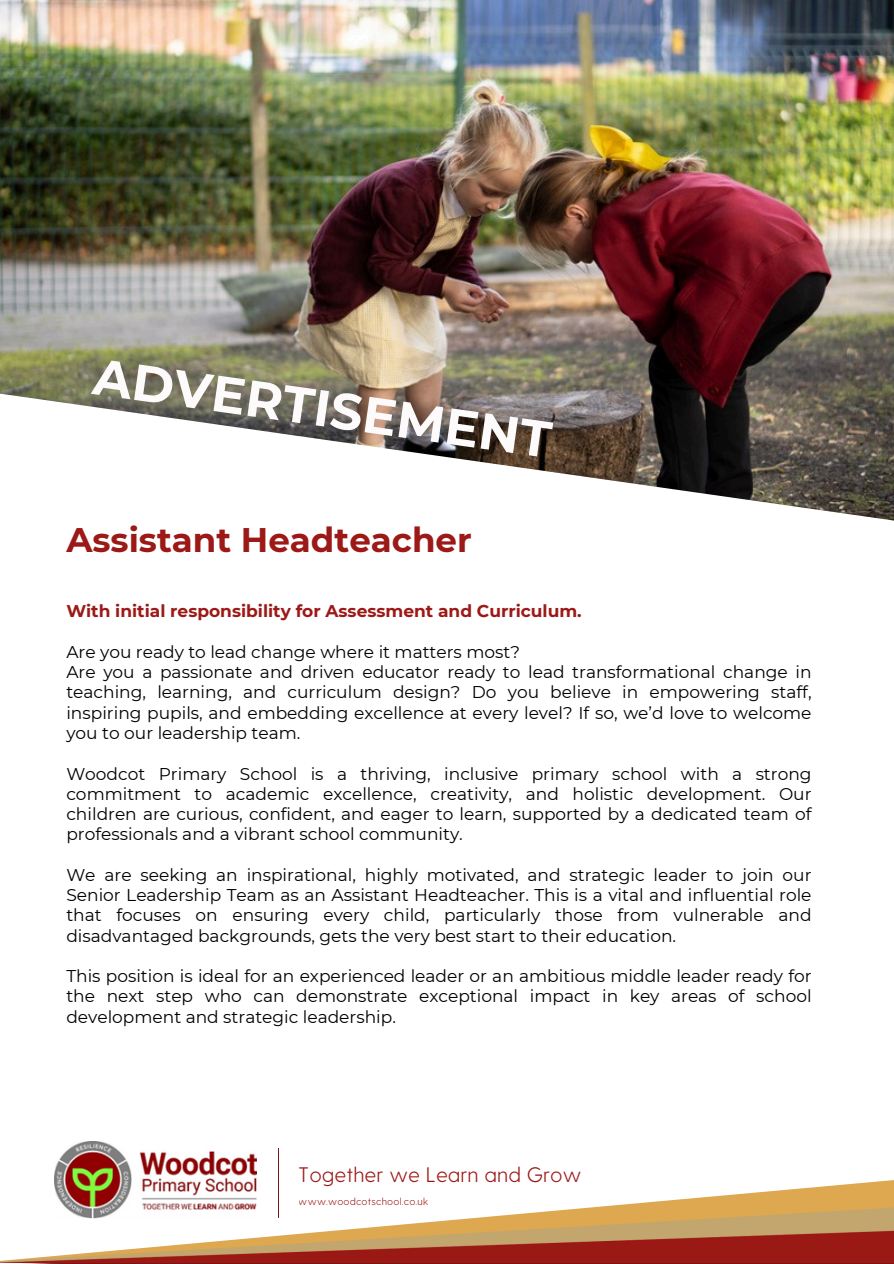
<style>
.page{position:relative;width:894px;height:1264px;background:#fff}
.page>*{position:absolute;margin:0;border:0;box-sizing:border-box;transform-origin:0 0}
.t1{font:700 51px "Montserrat";color:#fcfafa}
.t2{font:700 34.05px "Montserrat";color:#9c1917}
.t3{font:300 21px "Greycliff CF";color:#9c1917}
.t4{font:16.95px/20.2px "Montserrat";color:#000;text-align:justify}
.t5{font:700 16.95px "Montserrat";color:#9c1917}
.t6{font:300 10.05px "Greycliff CF";letter-spacing:.02em;color:#9c1917}
</style>
<div class="page">
<img style="left:0;top:0;width:893px;height:520px">
<img style="left:0;top:1262px;width:893px;height:1px">
<svg style="left:54px;top:1177px;width:839px;height:28px"></svg>
<svg style="left:88px;top:1205px;width:805px;height:25px"></svg>
<img style="left:0;top:1230px;width:893px;height:32px">
<hr style="left:266px;top:1125px;width:1px;height:73px;background:#fff">
<hr style="left:278px;top:1148px;width:1px;height:70px;background:#7a1616">
<img style="left:55px;top:1141px;width:201px;height:77px">
<h1 class="t1" style="left:98px;top:345px;width:463px;rotate:8deg">ADVERTISEMENT</h1>
<h2 class="t2" style="left:66px;top:519px;width:406px">Assistant Headteacher</h2>
<p class="t5" style="left:66px;top:601px;width:516px">With initial responsibility for Assessment and Curriculum.</p>
<p class="t4" style="left:66px;top:641px;width:746px;text-align:left">Are you ready to lead change where it matters most?<br>Are you a passionate and driven educator ready to lead transformational change in teaching, learning, and curriculum design? Do you believe in empowering staff, inspiring pupils, and embedding excellence at every level? If so, we’d love to welcome you to our leadership team.</p>
<p class="t4" style="left:66px;top:763px;width:746px">Woodcot Primary School is a thriving, inclusive primary school with a strong commitment to academic excellence, creativity, and holistic development. Our children are curious, confident, and eager to learn, supported by a dedicated team of professionals and a vibrant school community.</p>
<p class="t4" style="left:66px;top:864px;width:746px">We are seeking an inspirational, highly motivated, and strategic leader to join our Senior Leadership Team as an Assistant Headteacher. This is a vital and influential role that focuses on ensuring every child, particularly those from vulnerable and disadvantaged backgrounds, gets the very best start to their education.</p>
<p class="t4" style="left:66px;top:966px;width:746px">This position is ideal for an experienced leader or an ambitious middle leader ready for the next step who can demonstrate exceptional impact in key areas of school development and strategic leadership.</p>
<p class="t3" style="left:298px;top:1161px;width:284px">Together we Learn and Grow</p>
<p class="t6" style="left:299px;top:1194px;width:131px">www.woodcotschool.co.uk</p>
</div>
